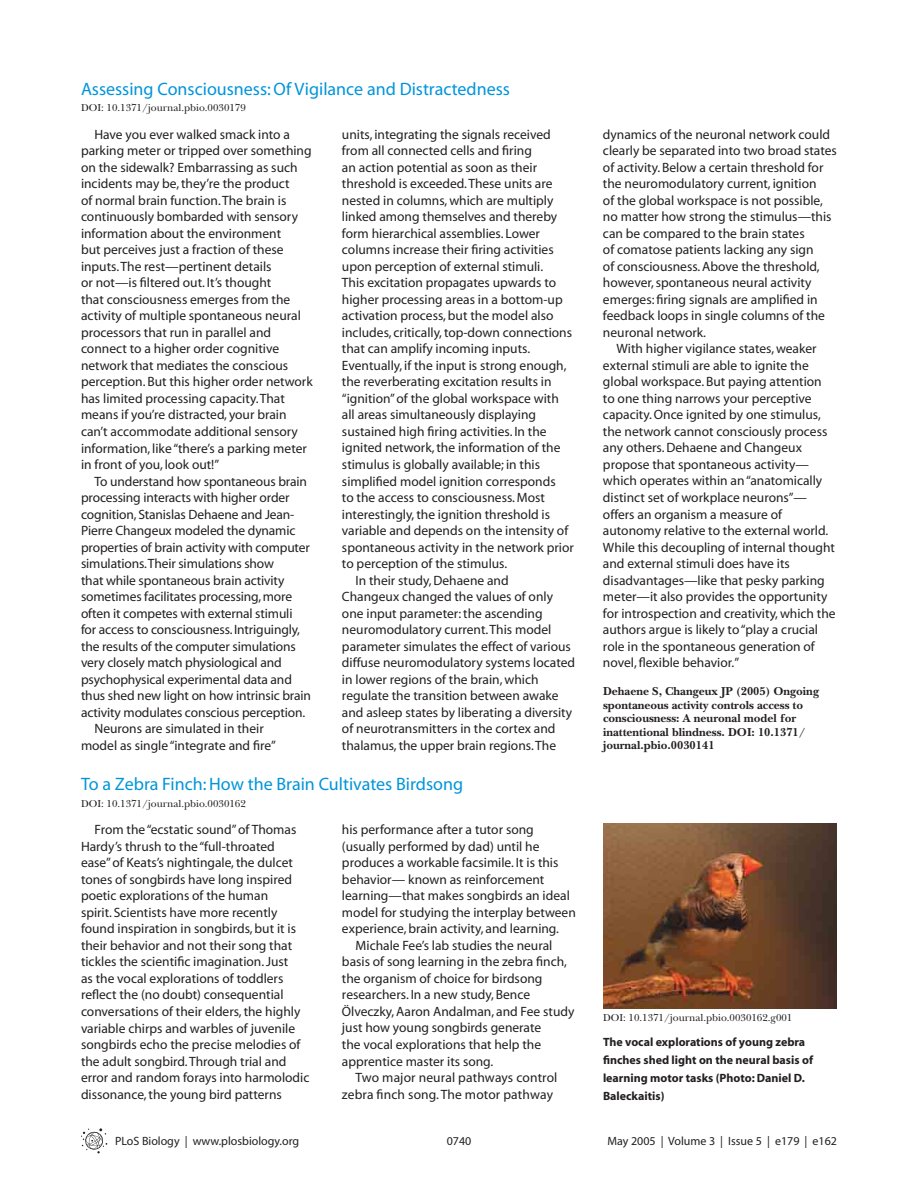
<style>
.page{position:relative;width:918px;height:1202px;background:#fff}
.page>*{position:absolute;margin:0;border:0;box-sizing:border-box;transform-origin:0 0}
.t1{font:18px "Myriad";color:#0095da}
.t2{font:13.5px/16.5px "Myriad";color:#231f20}
.t3{font:700 12px/13.5px "PLB Iserif";color:#231f20}
.t4{font:700 12px/18px "Myriad";color:#231f20}
.t5{font:12px "Myriad";color:#231f20}
.t6{font:500 10.5px "PLB Iserif";color:#231f20}
</style>
<div class="page">
<svg style="left:81px;top:1128px;width:26px;height:25px"></svg>
<img style="left:603px;top:823px;width:234px;height:185px">
<h1 class="t1" style="left:81px;top:82px;width:431px">Assessing Consciousness: Of Vigilance and Distractedness</h1>
<p class="t6" style="left:81px;top:103px;width:166px">DOI: 10.1371/journal.pbio.0030179</p>
<p class="t2" style="left:81px;top:127px;width:233px;text-indent:14px">Have you ever walked smack into a parking meter or tripped over something on the sidewalk? Embarrassing as such incidents may be, they’re the product<br>of normal brain function. The brain is continuously bombarded with sensory information about the environment<br>but perceives just a fraction of these inputs. The rest—pertinent details<br>or not—is filtered out. It’s thought<br>that consciousness emerges from the activity of multiple spontaneous neural processors that run in parallel and connect to a higher order cognitive network that mediates the conscious perception. But this higher order network has limited processing capacity. That means if you’re distracted, your brain can’t accommodate additional sensory information, like “there’s a parking meter in front of you, look out!”</p>
<p class="t2" style="left:94px;top:474px;width:214px">To understand how spontaneous brain</p>
<p class="t2" style="left:81px;top:490px;width:210px">processing interacts with higher order</p>
<p class="t2" style="left:81px;top:507px;width:215px">cognition, Stanislas Dehaene and Jean-</p>
<p class="t2" style="left:81px;top:523px;width:216px">Pierre Changeux modeled the dynamic</p>
<p class="t2" style="left:81px;top:540px;width:230px">properties of brain activity with computer</p>
<p class="t2" style="left:81px;top:556px;width:195px">simulations. Their simulations show</p>
<p class="t2" style="left:81px;top:573px;width:205px">that while spontaneous brain activity</p>
<p class="t2" style="left:81px;top:589px;width:213px">sometimes facilitates processing, more</p>
<p class="t2" style="left:81px;top:606px;width:213px">often it competes with external stimuli</p>
<p class="t2" style="left:81px;top:622px;width:221px">for access to consciousness. Intriguingly,</p>
<p class="t2" style="left:81px;top:639px;width:216px">the results of the computer simulations</p>
<p class="t2" style="left:81px;top:655px;width:202px">very closely match physiological and</p>
<p class="t2" style="left:81px;top:672px;width:212px">psychophysical experimental data and</p>
<p class="t2" style="left:81px;top:688px;width:232px">thus shed new light on how intrinsic brain</p>
<p class="t2" style="left:81px;top:705px;width:226px">activity modulates conscious perception.</p>
<p class="t2" style="left:94px;top:721px;width:171px">Neurons are simulated in their</p>
<p class="t2" style="left:81px;top:738px;width:196px">model as single “integrate and fire”</p>
<p class="t2" style="left:342px;top:127px;width:210px">units, integrating the signals received</p>
<p class="t2" style="left:342px;top:144px;width:191px">from all connected cells and firing</p>
<p class="t2" style="left:342px;top:160px;width:197px">an action potential as soon as their</p>
<p class="t2" style="left:342px;top:177px;width:212px">threshold is exceeded. These units are</p>
<p class="t2" style="left:342px;top:193px;width:213px">nested in columns, which are multiply</p>
<p class="t2" style="left:342px;top:210px;width:217px">linked among themselves and thereby</p>
<p class="t2" style="left:342px;top:226px;width:200px">form hierarchical assemblies. Lower</p>
<p class="t2" style="left:342px;top:243px;width:213px">columns increase their firing activities</p>
<p class="t2" style="left:342px;top:259px;width:203px">upon perception of external stimuli.</p>
<p class="t2" style="left:342px;top:276px;width:216px">This excitation propagates upwards to</p>
<p class="t2" style="left:342px;top:292px;width:222px">higher processing areas in a bottom-up</p>
<p class="t2" style="left:342px;top:309px;width:213px">activation process, but the model also</p>
<p class="t2" style="left:342px;top:325px;width:232px">includes, critically, top-down connections</p>
<p class="t2" style="left:342px;top:342px;width:190px">that can amplify incoming inputs.</p>
<p class="t2" style="left:342px;top:358px;width:226px">Eventually, if the input is strong enough,</p>
<p class="t2" style="left:342px;top:375px;width:211px">the reverberating excitation results in</p>
<p class="t2" style="left:342px;top:391px;width:218px">“ignition” of the global workspace with</p>
<p class="t2" style="left:342px;top:408px;width:196px">all areas simultaneously displaying</p>
<p class="t2" style="left:342px;top:424px;width:206px">sustained high firing activities. In the</p>
<p class="t2" style="left:342px;top:441px;width:220px">ignited network, the information of the</p>
<p class="t2" style="left:342px;top:457px;width:200px">stimulus is globally available; in this</p>
<p class="t2" style="left:342px;top:474px;width:215px">simplified model ignition corresponds</p>
<p class="t2" style="left:342px;top:490px;width:205px">to the access to consciousness. Most</p>
<p class="t2" style="left:342px;top:507px;width:210px">interestingly, the ignition threshold is</p>
<p class="t2" style="left:342px;top:523px;width:228px">variable and depends on the intensity of</p>
<p class="t2" style="left:342px;top:540px;width:233px">spontaneous activity in the network prior</p>
<p class="t2" style="left:342px;top:556px;width:167px">to perception of the stimulus.</p>
<p class="t2" style="left:355px;top:573px;width:155px">In their study, Dehaene and</p>
<p class="t2" style="left:342px;top:589px;width:213px">Changeux changed the values of only</p>
<p class="t2" style="left:342px;top:606px;width:202px">one input parameter: the ascending</p>
<p class="t2" style="left:342px;top:622px;width:211px">neuromodulatory current. This model</p>
<p class="t2" style="left:342px;top:639px;width:230px">parameter simulates the effect of various</p>
<p class="t2" style="left:342px;top:655px;width:235px">diffuse neuromodulatory systems located</p>
<p class="t2" style="left:342px;top:672px;width:198px">in lower regions of the brain, which</p>
<p class="t2" style="left:342px;top:688px;width:218px">regulate the transition between awake</p>
<p class="t2" style="left:342px;top:705px;width:232px">and asleep states by liberating a diversity</p>
<p class="t2" style="left:342px;top:721px;width:215px">of neurotransmitters in the cortex and</p>
<p class="t2" style="left:342px;top:738px;width:216px">thalamus, the upper brain regions. The</p>
<h1 class="t1" style="left:81px;top:777px;width:384px">To a Zebra Finch: How the Brain Cultivates Birdsong</h1>
<p class="t6" style="left:81px;top:798px;width:166px">DOI: 10.1371/journal.pbio.0030162</p>
<p class="t2" style="left:81px;top:822px;width:230px;text-indent:14px">From the “ecstatic sound” of Thomas Hardy’s thrush to the “full-throated<br>ease” of Keats’s nightingale, the dulcet tones of songbirds have long inspired poetic explorations of the human<br>spirit. Scientists have more recently found inspiration in songbirds, but it is their behavior and not their song that tickles the scientific imagination. Just<br>as the vocal explorations of toddlers reflect the (no doubt) consequential conversations of their elders, the highly variable chirps and warbles of juvenile songbirds echo the precise melodies of the adult songbird. Through trial and error and random forays into harmolodic dissonance, the young bird patterns</p>
<p class="t2" style="left:342px;top:822px;width:193px">his performance after a tutor song</p>
<p class="t2" style="left:342px;top:839px;width:199px">(usually performed by dad) until he</p>
<p class="t2" style="left:342px;top:855px;width:218px">produces a workable facsimile. It is this</p>
<p class="t2" style="left:342px;top:872px;width:204px">behavior— known as reinforcement</p>
<p class="t2" style="left:342px;top:888px;width:229px">learning—that makes songbirds an ideal</p>
<p class="t2" style="left:342px;top:905px;width:235px">model for studying the interplay between</p>
<p class="t2" style="left:342px;top:921px;width:219px">experience, brain activity, and learning.</p>
<p class="t2" style="left:355px;top:938px;width:198px">Michale Fee’s lab studies the neural</p>
<p class="t2" style="left:342px;top:954px;width:227px">basis of song learning in the zebra finch,</p>
<p class="t2" style="left:342px;top:971px;width:202px">the organism of choice for birdsong</p>
<p class="t2" style="left:342px;top:987px;width:190px">researchers. In a new study, Bence</p>
<p class="t2" style="left:342px;top:1004px;width:234px">Ölveczky, Aaron Andalman, and Fee study</p>
<p class="t2" style="left:342px;top:1020px;width:201px">just how young songbirds generate</p>
<p class="t2" style="left:342px;top:1037px;width:201px">the vocal explorations that help the</p>
<p class="t2" style="left:342px;top:1053px;width:153px">apprentice master its song.</p>
<p class="t2" style="left:355px;top:1070px;width:203px">Two major neural pathways control</p>
<p class="t2" style="left:342px;top:1086px;width:213px">zebra finch song. The motor pathway</p>
<p class="t5" style="left:115px;top:1136px;width:186px">PLoS Biology | www.plosbiology.org</p>
<p class="t5" style="left:447px;top:1136px;width:26px">0740</p>
<p class="t2" style="left:603px;top:127px;width:235px">dynamics of the neuronal network could clearly be separated into two broad states of activity. Below a certain threshold for the neuromodulatory current, ignition<br>of the global workspace is not possible, no matter how strong the stimulus—this can be compared to the brain states<br>of comatose patients lacking any sign<br>of consciousness. Above the threshold, however, spontaneous neural activity emerges: firing signals are amplified in feedback loops in single columns of the neuronal network.</p>
<p class="t2" style="left:603px;top:342px;width:234px;text-indent:14px">With higher vigilance states, weaker external stimuli are able to ignite the global workspace. But paying attention to one thing narrows your perceptive capacity. Once ignited by one stimulus, the network cannot consciously process any others. Dehaene and Changeux propose that spontaneous activity— which operates within an “anatomically distinct set of workplace neurons”— offers an organism a measure of autonomy relative to the external world.<br>While this decoupling of internal thought and external stimuli does have its disadvantages—like that pesky parking meter—it also provides the opportunity for introspection and creativity, which the authors argue is likely to “play a crucial role in the spontaneous generation of novel, flexible behavior.”</p>
<p class="t3" style="left:603px;top:686px;width:217px">Dehaene S, Changeux JP (2005) Ongoing spontaneous activity controls access to consciousness: A neuronal model for inattentional blindness. DOI: 10.1371/ journal.pbio.0030141</p>
<p class="t6" style="left:603px;top:1012px;width:191px">DOI: 10.1371/journal.pbio.0030162.g001</p>
<p class="t4" style="left:603px;top:1034px;width:212px">The vocal explorations of young zebra finches shed light on the neural basis of learning motor tasks (Photo: Daniel D.<br>Baleckaitis)</p>
<p class="t5" style="left:607px;top:1136px;width:231px">May 2005 | Volume 3 | Issue 5 | e179 | e162</p>
</div>
